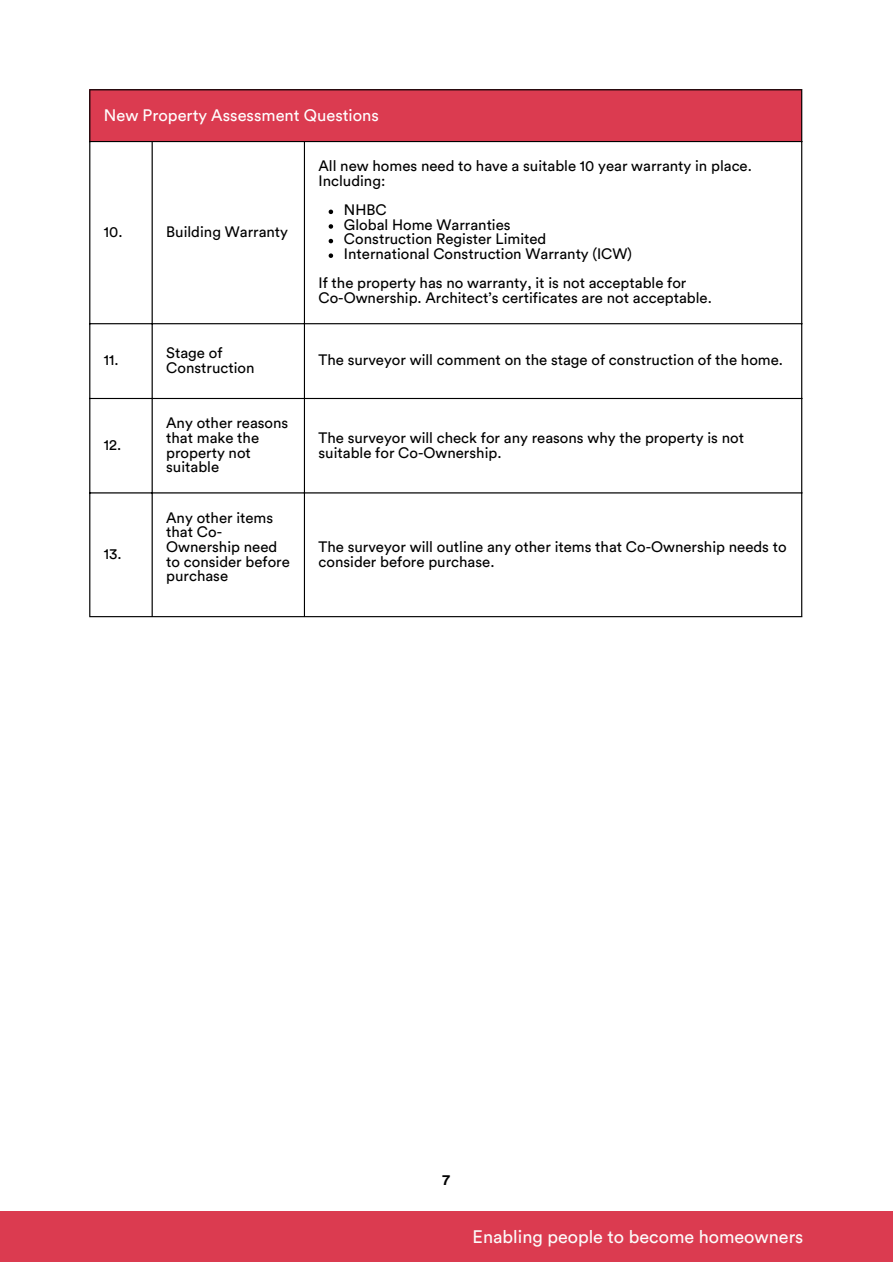
<style>
.page{position:relative;width:893px;height:1264px;background:#fff}
.page>*{position:absolute;margin:0;border:0;box-sizing:border-box;transform-origin:0 0}
.t1{font:18px "Circular Std";color:#fcfbfb}
.t2{font:16.5px "Circular Std";color:#fff}
.t3{font:15px/14.5px "Circular Std";color:#000}
.t4{font:700 15px "Circular Std";color:#000}
</style>
<div class="page">
<div style="left:89px;top:89px;width:713px;height:53px;background:#db3b50"></div>
<svg style="left:328px;top:209px;width:5px;height:5px"></svg>
<svg style="left:328px;top:224px;width:5px;height:5px"></svg>
<svg style="left:328px;top:239px;width:5px;height:4px"></svg>
<svg style="left:328px;top:253px;width:5px;height:5px"></svg>
<hr style="left:89px;top:90px;width:1px;height:526px;background:#000">
<hr style="left:151px;top:142px;width:2px;height:474px;background:#000">
<hr style="left:304px;top:142px;width:1px;height:474px;background:#000">
<hr style="left:801px;top:90px;width:1px;height:526px;background:#000">
<hr style="left:89px;top:89px;width:713px;height:1px;background:#000">
<hr style="left:89px;top:141px;width:713px;height:1px;background:#000">
<hr style="left:89px;top:323px;width:713px;height:1px;background:#000">
<hr style="left:89px;top:398px;width:713px;height:1px;background:#000">
<hr style="left:89px;top:492px;width:713px;height:1px;background:#000">
<hr style="left:89px;top:616px;width:713px;height:1px;background:#000">
<div style="left:0;top:1211px;width:892px;height:50px;background:#db3b50"></div>
<p class="t2" style="left:104px;top:107px;width:276px">New Property Assessment Questions</p>
<p class="t3" style="left:104px;top:225px;width:20px">10.</p>
<p class="t3" style="left:166px;top:225px;width:123px">Building Warranty</p>
<p class="t3" style="left:318px;top:159px;width:435px">All new homes need to have a suitable 10 year warranty in place.<br>Including:</p>
<p class="t3" style="left:344px;top:203px;width:289px">NHBC<br>Global Home Warranties<br>Construction Register Limited<br>International Construction Warranty (ICW)</p>
<p class="t3" style="left:318px;top:276px;width:395px">If the property has no warranty, it is not acceptable for<br>Co-Ownership. Architect’s certificates are not acceptable.</p>
<p class="t3" style="left:104px;top:353px;width:16px">11.</p>
<p class="t3" style="left:166px;top:346px;width:90px">Stage of<br>Construction</p>
<p class="t3" style="left:318px;top:353px;width:466px">The surveyor will comment on the stage of construction of the home.</p>
<p class="t3" style="left:104px;top:438px;width:19px">12.</p>
<p class="t3" style="left:104px;top:547px;width:19px">13.</p>
<p class="t3" style="left:166px;top:416px;width:124px">Any other reasons that make the property not suitable</p>
<p class="t3" style="left:166px;top:511px;width:125px">Any other items that Co-<br>Ownership need to consider before purchase</p>
<p class="t3" style="left:318px;top:431px;width:427px">The surveyor will check for any reasons why the property is not suitable for Co-Ownership.</p>
<p class="t3" style="left:318px;top:540px;width:469px">The surveyor will outline any other items that Co-Ownership needs to consider before purchase.</p>
<p class="t4" style="left:442px;top:1173px;width:9px">7</p>
<p class="t1" style="left:472px;top:1227px;width:332px">Enabling people to become homeowners</p>
</div>
